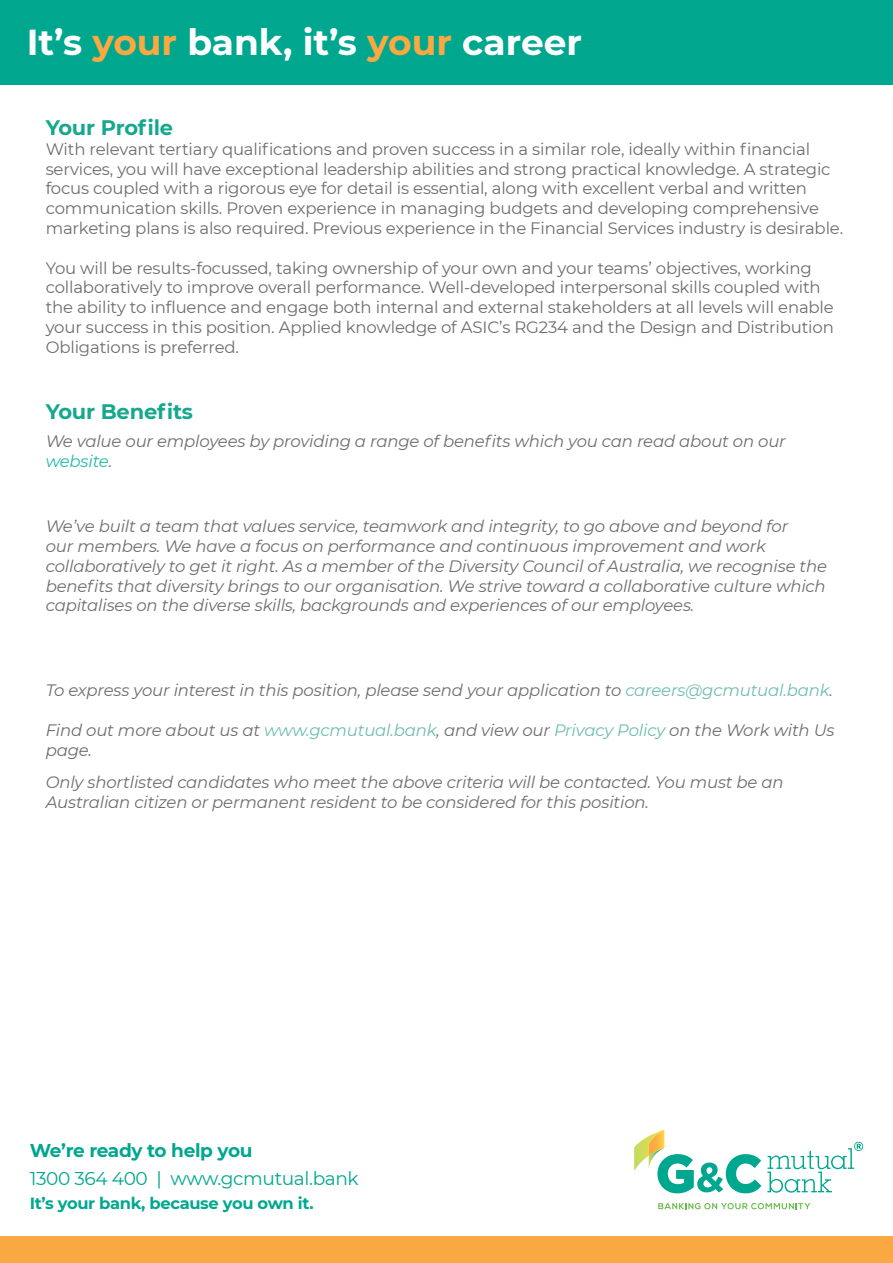
<style>
.page{position:relative;width:893px;height:1263px;background:#fff}
.page>*{position:absolute;margin:0;border:0;box-sizing:border-box;transform-origin:0 0}
.t1{font:700 36px "Montserrat";color:#fff}
.t2{font:700 21px "Montserrat";letter-spacing:-.01em;color:#16a88e}
.t3{font:18.6px "Montserrat";letter-spacing:-.02em;color:#00a78f}
.t4{font:700 18.6px "Montserrat";letter-spacing:-.025em;color:#00a78f}
.t5{font:16.5px/19.8px "Montserrat";letter-spacing:-.01em;color:#6c6d70}
.t6{font:italic 16.5px/19.8px "Montserrat";letter-spacing:-.01em;color:#6c6d70}
.t7{font:700 16.35px "Montserrat";letter-spacing:-.02em;color:#00a78f}
.s1{color:#faa842}
.s2{color:#22bbab}
.s3{color:#6ebdab}
</style>
<div class="page">
<div style="left:0;top:0;width:893px;height:85px;background:#00a78f"></div>
<div style="left:0;top:1236px;width:893px;height:27px;background:#faa842"></div>
<svg style="left:658px;top:1203px;width:152px;height:6px"></svg>
<svg style="left:634px;top:1130px;width:127px;height:63px"></svg>
<svg style="left:767px;top:1142px;width:96px;height:51px"></svg>
<p class="t1" style="left:27px;top:16px;width:557px">It’s <span class="s1">your</span> bank, it’s <span class="s1">your</span> career</p>
<p class="t2" style="left:46px;top:112px;width:129px">Your Profile</p>
<p class="t5" style="left:46px;top:138px;width:799px">With relevant tertiary qualifications and proven success in a similar role, ideally within financial services, you will have exceptional leadership abilities and strong practical knowledge. A strategic focus coupled with a rigorous eye for detail is essential, along with excellent verbal and written communication skills. Proven experience in managing budgets and developing comprehensive marketing plans is also required. Previous experience in the Financial Services industry is desirable.</p>
<p class="t5" style="left:46px;top:257px;width:790px">You will be results-focussed, taking ownership of your own and your teams’ objectives, working collaboratively to improve overall performance. Well-developed interpersonal skills coupled with the ability to influence and engage both internal and external stakeholders at all levels will enable your success in this position. Applied knowledge of ASIC’s RG234 and the Design and Distribution Obligations is preferred.</p>
<p class="t2" style="left:46px;top:396px;width:149px">Your Benefits</p>
<p class="t6" style="left:46px;top:431px;width:742px">We value our employees by providing a range of benefits which you can read about on our <span class="s2">website</span>.</p>
<p class="t6" style="left:46px;top:516px;width:783px">We’ve built a team that values service, teamwork and integrity, to go above and beyond for<br>our members. We have a focus on performance and continuous improvement and work collaboratively to get it right. As a member of the Diversity Council of Australia, we recognise the benefits that diversity brings to our organisation. We strive toward a collaborative culture which capitalises on the diverse skills, backgrounds and experiences of our employees.</p>
<p class="t6" style="left:46px;top:680px;width:789px">To express your interest in this position, please send your application to <span class="s3">careers@gcmutual.bank</span>.</p>
<p class="t6" style="left:46px;top:720px;width:790px">Find out more about us at <span class="s3">www.gcmutual.bank</span>, and view our <span class="s3">Privacy Policy</span> on the Work with Us page.</p>
<p class="t6" style="left:46px;top:772px;width:739px">Only shortlisted candidates who meet the above criteria will be contacted. You must be an<br>Australian citizen or permanent resident to be considered for this position.</p>
<p class="t4" style="left:30px;top:1137px;width:224px">We’re ready to help you</p>
<p class="t3" style="left:30px;top:1165px;width:330px">1300 364 400 | www.gcmutual.bank</p>
<p class="t7" style="left:30px;top:1191px;width:285px">It’s your bank, because you own it.</p>
</div>
